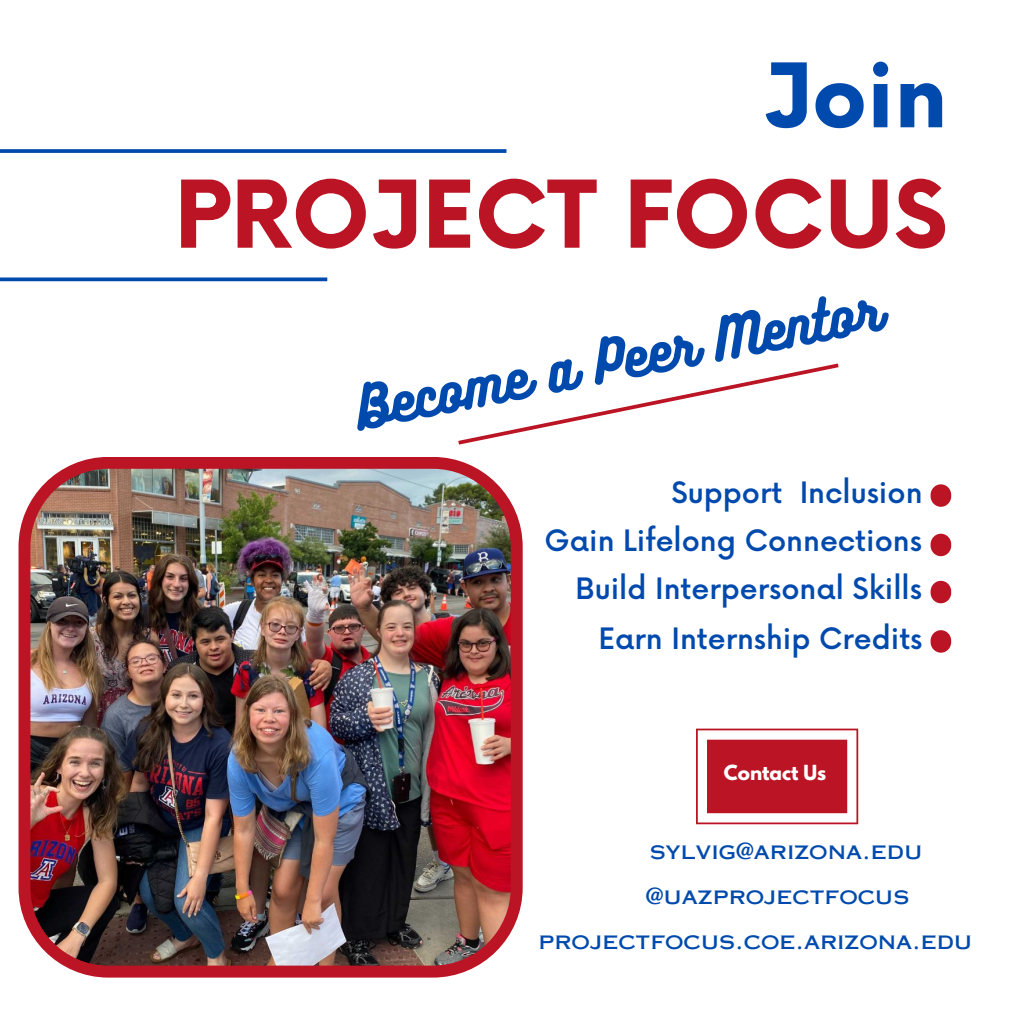
<style>
.page{position:relative;width:1013px;height:1013px;background:#fff}
.page>*{position:absolute;margin:0;border:0;box-sizing:border-box;transform-origin:0 0}
.t1{font:700 90.88px "Now";color:#bb1424}
.t2{font:700 86.5px "Now";color:#004aad}
.t3{font:51.88px "Bukhari Script";color:#004aad}
.t4{font:500 28.75px "Now";color:#004aad}
.t5{font:22.12px "Copperplate Gothic LT Pro 31 AB";color:#004aad}
.t6{font:700 18.38px "League Spartan";color:#fff}
</style>
<div class="page">
<img style="left:19px;top:457px;width:503px;height:520px">
<div style="left:930px;top:484px;width:21px;height:23px;background:#bb1424;border-radius:10px"></div>
<div style="left:930px;top:533px;width:21px;height:23px;background:#bb1424;border-radius:10px"></div>
<div style="left:930px;top:581px;width:21px;height:22px;background:#bb1424;border-radius:10px"></div>
<div style="left:930px;top:630px;width:21px;height:22px;background:#bb1424;border-radius:10px"></div>
<svg style="left:0;top:149px;width:506px;height:4px;background:#0f54b1"></svg>
<svg style="left:0;top:277px;width:327px;height:4px"></svg>
<svg style="left:696px;top:728px;width:162px;height:96px"></svg>
<svg style="left:458px;top:363px;width:381px;height:82px"></svg>
<p class="t2" style="left:763px;top:49px;width:186px">Join</p>
<p class="t1" style="left:174px;top:166px;width:774px">PROJECT FOCUS</p>
<p class="t3" style="left:350px;top:377px;width:534px;rotate:-11deg">Become a Peer Mentor</p>
<p class="t4" style="left:671px;top:477px;width:252px">Support Inclusion</p>
<p class="t4" style="left:544px;top:525px;width:379px">Gain Lifelong Connections</p>
<p class="t4" style="left:575px;top:573px;width:348px">Build Interpersonal Skills</p>
<p class="t4" style="left:598px;top:622px;width:325px">Earn Internship Credits</p>
<p class="t6" style="left:724px;top:764px;width:104px">Contact Us</p>
<p class="t5" style="left:650px;top:843px;width:274px">SYLVIG@ARIZONA.EDU</p>
<p class="t5" style="left:645px;top:888px;width:265px">@UAZPROJECTFOCUS</p>
<p class="t5" style="left:538px;top:932px;width:435px">PROJECTFOCUS.COE.ARIZONA.EDU</p>
</div>
